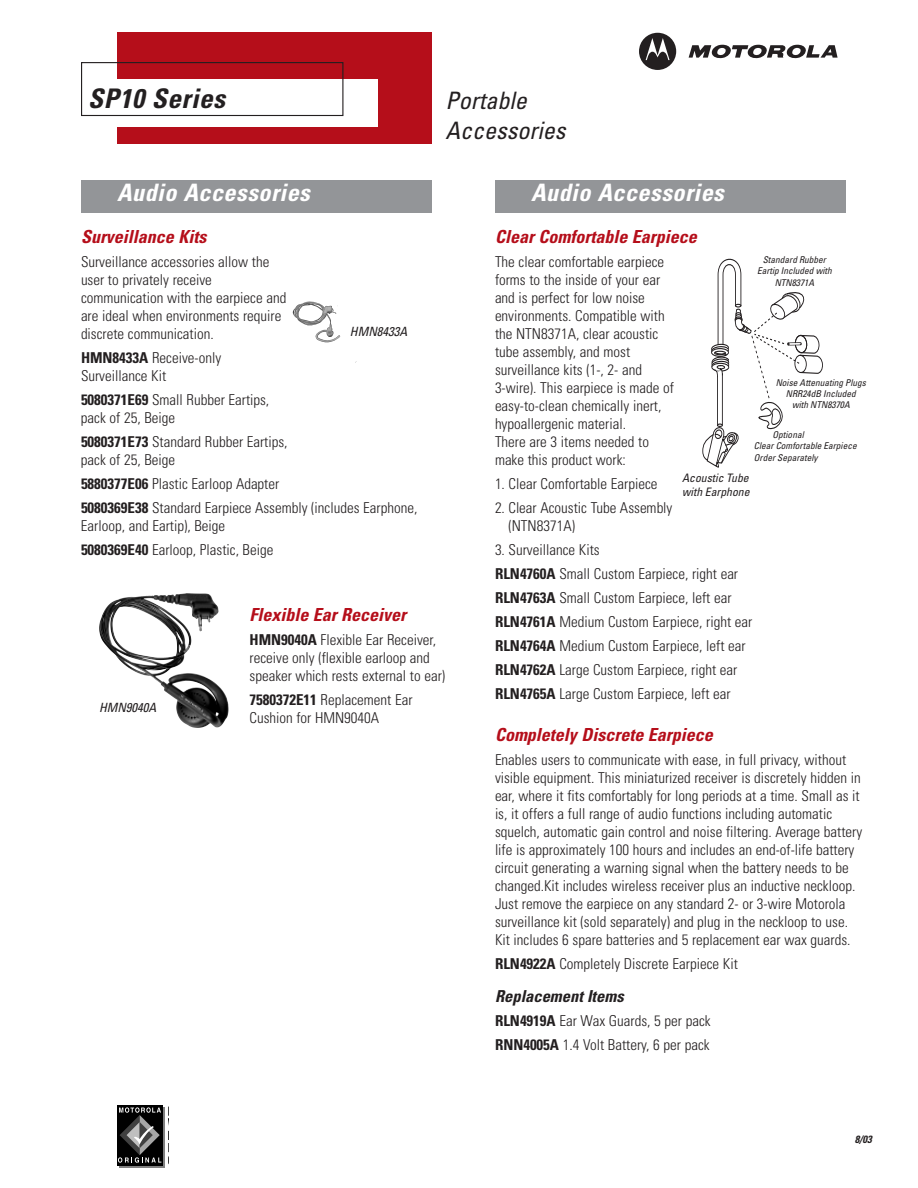
<style>
.page{position:relative;width:918px;height:1188px;background:#fff}
.page>*{position:absolute;margin:0;border:0;box-sizing:border-box;transform-origin:0 0}
.t1{font:italic 700 condensed 27px "Univers";letter-spacing:.02em;color:#231f20}
.t2{font:italic 700 condensed 24px "Univers";letter-spacing:.02em;color:#fff}
.t3{font:italic condensed 24px/30px "Univers";color:#231f20}
.t4{font:italic 700 condensed 18px "Univers";color:#b50e1a}
.t5{font:italic 700 condensed 16.5px "Univers";color:#231f20}
.t6{font:300 condensed 15px/18px "Univers";color:#231f20}
.t7{font:italic condensed 12.75px "Univers";color:#231f20}
.t8{font:italic condensed 11.7px/14px "Univers";color:#231f20}
.t9{font:italic 700 condensed 10.5px "Univers";color:#231f20}
.t10{font:italic condensed 9.3px/11.2px "Univers";color:#231f20;text-align:center}
.s1{font-weight:700}
</style>
<div class="page">
<svg style="left:119px;top:1107px;width:46px;height:61px"></svg>
<div style="left:117px;top:1105px;width:45px;height:60px;background:#000"></div>
<svg style="left:118px;top:1107px;width:43px;height:56px"></svg>
<div style="left:117px;top:33px;width:315px;height:111px;background:#b50e1a"></div>
<svg style="left:639px;top:33px;width:37px;height:37px"></svg>
<svg style="left:689px;top:45px;width:149px;height:14px"></svg>
<div style="left:81px;top:79px;width:297px;height:48px;background:#fff"></div>
<div style="left:81px;top:62px;width:262px;height:54px;border:1px solid #231f20"></div>
<div style="left:81px;top:180px;width:351px;height:33px;background:#939598"></div>
<div style="left:495px;top:180px;width:351px;height:33px;background:#939598"></div>
<img style="left:292px;top:301px;width:48px;height:42px">
<svg style="left:99px;top:596px;width:130px;height:132px"></svg>
<img style="left:144px;top:593px;width:75px;height:91px">
<svg style="left:702px;top:258px;width:121px;height:210px"></svg>
<h1 class="t1" style="left:88px;top:89px;width:139px">SP10 Series</h1>
<h2 class="t3" style="left:446px;top:88px;width:121px">Portable<br>Accessories</h2>
<h2 class="t2" style="left:117px;top:184px;width:194px">Audio Accessories</h2>
<p class="t4" style="left:81px;top:230px;width:127px">Surveillance Kits</p>
<p class="t6" style="left:81px;top:254px;width:207px">Surveillance accessories allow the user to privately receive communication with the earpiece and are ideal when environments require discrete communication.</p>
<p class="t6" style="left:81px;top:350px;width:142px"><span class="s1">HMN8433A</span> Receive-only<br>Surveillance Kit</p>
<p class="t6" style="left:81px;top:392px;width:190px"><span class="s1">5080371E69</span> Small Rubber Eartips, pack of 25, Beige</p>
<p class="t6" style="left:81px;top:434px;width:208px"><span class="s1">5080371E73</span> Standard Rubber Eartips, pack of 25, Beige</p>
<p class="t6" style="left:81px;top:473px;width:338px;line-height:24px"><span class="s1">5880377E06</span> Plastic Earloop Adapter<br><span class="s1">5080369E38</span> Standard Earpiece Assembly (includes Earphone,</p>
<p class="t6" style="left:81px;top:515px;width:194px;line-height:24px">Earloop, and Eartip), Beige<br><span class="s1">5080369E40</span> Earloop, Plastic, Beige</p>
<p class="t7" style="left:350px;top:326px;width:59px">HMN8433A</p>
<p class="t7" style="left:99px;top:703px;width:59px">HMN9040A</p>
<p class="t4" style="left:250px;top:608px;width:158px">Flexible Ear Receiver</p>
<p class="t6" style="left:250px;top:632px;width:197px"><span class="s1">HMN9040A</span> Flexible Ear Receiver, receive only (flexible earloop and speaker which rests external to ear)</p>
<p class="t6" style="left:250px;top:692px;width:165px"><span class="s1">7580372E11</span> Replacement Ear<br>Cushion for HMN9040A</p>
<h2 class="t2" style="left:531px;top:184px;width:194px">Audio Accessories</h2>
<p class="t4" style="left:495px;top:230px;width:203px">Clear Comfortable Earpiece</p>
<p class="t6" style="left:495px;top:254px;width:181px">The clear comfortable earpiece forms to the inside of your ear and is perfect for low noise environments. Compatible with the NTN8371A, clear acoustic tube assembly, and most surveillance kits (1-, 2- and<br>3-wire). This earpiece is made of easy-to-clean chemically inert, hypoallergenic material.<br>There are 3 items needed to make this product work:</p>
<p class="t6" style="left:495px;top:476px;width:164px">1. Clear Comfortable Earpiece</p>
<p class="t6" style="left:508px;top:500px;width:165px;text-indent:-14px">2. Clear Acoustic Tube Assembly (NTN8371A)</p>
<p class="t6" style="left:495px;top:539px;width:259px;line-height:24px">3. Surveillance Kits<br><span class="s1">RLN4760A</span> Small Custom Earpiece, right ear <span class="s1">RLN4763A</span> Small Custom Earpiece, left ear <span class="s1">RLN4761A</span> Medium Custom Earpiece, right ear <span class="s1">RLN4764A</span> Medium Custom Earpiece, left ear <span class="s1">RLN4762A</span> Large Custom Earpiece, right ear <span class="s1">RLN4765A</span> Large Custom Earpiece, left ear</p>
<p class="t4" style="left:495px;top:728px;width:219px">Completely Discrete Earpiece</p>
<p class="t6" style="left:495px;top:752px;width:369px">Enables users to communicate with ease, in full privacy, without visible equipment. This miniaturized receiver is discretely hidden in ear, where it fits comfortably for long periods at a time. Small as it is, it offers a full range of audio functions including automatic squelch, automatic gain control and noise filtering. Average battery life is approximately 100 hours and includes an end-of-life battery circuit generating a warning signal when the battery needs to be changed.Kit includes wireless receiver plus an inductive neckloop.<br>Just remove the earpiece on any standard 2- or 3-wire Motorola surveillance kit (sold separately) and plug in the neckloop to use.<br>Kit includes 6 spare batteries and 5 replacement ear wax guards.</p>
<p class="t6" style="left:495px;top:956px;width:244px"><span class="s1">RLN4922A</span> Completely Discrete Earpiece Kit</p>
<p class="t5" style="left:495px;top:990px;width:130px">Replacement Items</p>
<p class="t6" style="left:495px;top:1010px;width:217px;line-height:24px"><span class="s1">RLN4919A</span> Ear Wax Guards, 5 per pack<br><span class="s1">RNN4005A</span> 1.4 Volt Battery, 6 per pack</p>
<p class="t10" style="left:757px;top:255px;width:76px">Standard Rubber<br>Eartip Included with<br>NTN8371A</p>
<p class="t10" style="left:776px;top:378px;width:92px">Noise Attenuating Plugs<br>NRR24dB Included<br>with NTN8370A</p>
<p class="t10" style="left:754px;top:430px;width:104px;text-align:left;text-indent:19px">Optional<br>Clear Comfortable Earpiece<br>Order Separately</p>
<p class="t8" style="left:682px;top:472px;width:69px">Acoustic Tube with Earphone</p>
<p class="t9" style="left:855px;top:1136px;width:18px">8/03</p>
</div>
